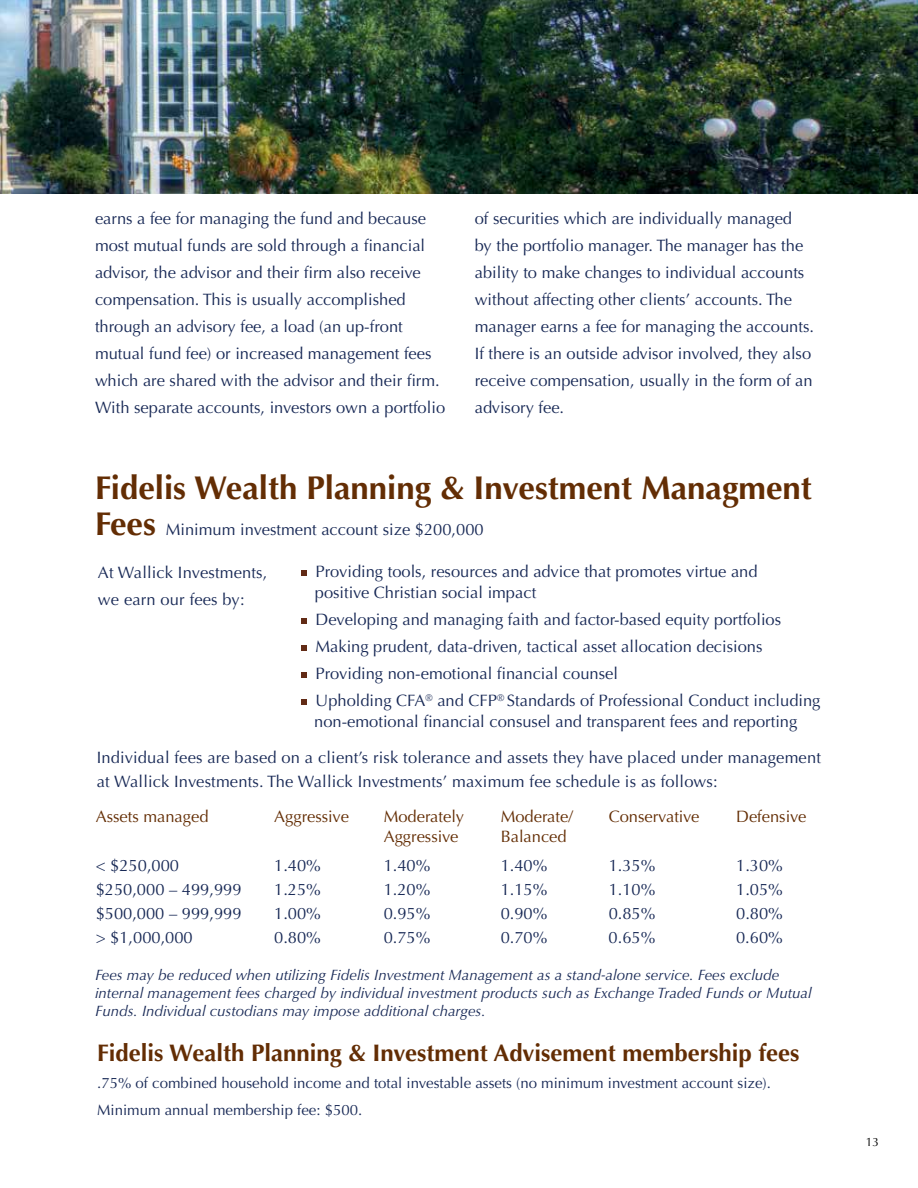
<style>
.page{position:relative;width:918px;height:1188px;background:#fff}
.page>*{position:absolute;margin:0;border:0;box-sizing:border-box;transform-origin:0 0}
.t1{font:700 33px "Optima";color:#632d04}
.t2{font:700 24px "Optima";color:#632d04}
.t3{font:16.5px/27px "Optima";color:#182956}
.t4{font:16.5px "Optima";color:#632d04}
.t5{font:italic 15px/18px "Optima";color:#182956}
.t6{font:15px/27px "Optima";color:#182956}
.t7{font:12px "Optima";color:#000}
.s1{font-weight:700;font-size:33px;color:#632d04}
</style>
<div class="page">
<img style="left:0;top:0;width:918px;height:193px">
<svg style="left:301px;top:570px;width:6px;height:6px"></svg>
<svg style="left:301px;top:618px;width:6px;height:6px"></svg>
<svg style="left:301px;top:645px;width:6px;height:6px"></svg>
<svg style="left:301px;top:672px;width:6px;height:6px"></svg>
<svg style="left:301px;top:699px;width:6px;height:6px"></svg>
<p class="t3" style="left:95px;top:205px;width:352px">earns a fee for managing the fund and because most mutual funds are sold through a financial advisor, the advisor and their firm also receive compensation. This is usually accomplished through an advisory fee, a load (an up-front mutual fund fee) or increased management fees which are shared with the advisor and their firm.<br>With separate accounts, investors own a portfolio</p>
<p class="t3" style="left:475px;top:205px;width:341px">of securities which are individually managed<br>by the portfolio manager. The manager has the ability to make changes to individual accounts without affecting other clients’ accounts. The manager earns a fee for managing the accounts.<br>If there is an outside advisor involved, they also receive compensation, usually in the form of an advisory fee.</p>
<h1 class="t1" style="left:95px;top:469px;width:718px">Fidelis Wealth Planning &amp; Investment Managment</h1>
<p class="t3" style="left:95px;top:516px;width:390px"><span class="s1">Fees</span> Minimum investment account size $200,000</p>
<p class="t3" style="left:315px;top:561px;width:444px;line-height:21px">Providing tools, resources and advice that promotes virtue and positive Christian social impact</p>
<p class="t3" style="left:316px;top:606px;width:507px">Developing and managing faith and factor-based equity portfolios Making prudent, data-driven, tactical asset allocation decisions Providing non-emotional financial counsel<br>Upholding CFA<sup>®</sup> and CFP<sup>®</sup> Standards of Professional Conduct including</p>
<p class="t3" style="left:97px;top:704px;width:726px;line-height:35.2px;text-indent:217px">non-emotional financial consusel and transparent fees and reporting<br>Individual fees are based on a client’s risk tolerance and assets they have placed under management</p>
<p class="t3" style="left:97px;top:768px;width:622px">at Wallick Investments. The Wallick Investments’ maximum fee schedule is as follows:</p>
<p class="t3" style="left:98px;top:559px;width:171px">At Wallick Investments, we earn our fees by:</p>
<p class="t4" style="left:96px;top:807px;width:114px">Assets managed</p>
<p class="t4" style="left:274px;top:807px;width:76px">Aggressive</p>
<p class="t4" style="left:384px;top:807px;width:82px">Moderately</p>
<p class="t4" style="left:501px;top:807px;width:74px">Moderate/</p>
<p class="t4" style="left:609px;top:807px;width:92px">Conservative</p>
<p class="t4" style="left:736px;top:807px;width:72px">Defensive</p>
<p class="t4" style="left:384px;top:827px;width:76px">Aggressive</p>
<p class="t4" style="left:501px;top:827px;width:68px">Balanced</p>
<p class="t3" style="left:96px;top:852px;width:85px">&lt; $250,000</p>
<p class="t3" style="left:274px;top:852px;width:48px">1.40%</p>
<p class="t3" style="left:384px;top:852px;width:48px">1.40%</p>
<p class="t3" style="left:501px;top:852px;width:48px">1.40%</p>
<p class="t3" style="left:609px;top:852px;width:48px">1.35%</p>
<p class="t3" style="left:736px;top:852px;width:48px">1.30%</p>
<p class="t3" style="left:96px;top:876px;width:147px">$250,000 – 499,999</p>
<p class="t3" style="left:274px;top:876px;width:48px">1.25%</p>
<p class="t3" style="left:384px;top:876px;width:48px">1.20%</p>
<p class="t3" style="left:501px;top:876px;width:48px">1.15%</p>
<p class="t3" style="left:609px;top:876px;width:48px">1.10%</p>
<p class="t3" style="left:736px;top:876px;width:48px">1.05%</p>
<p class="t3" style="left:96px;top:900px;width:147px">$500,000 – 999,999</p>
<p class="t3" style="left:274px;top:900px;width:48px">1.00%</p>
<p class="t3" style="left:384px;top:900px;width:48px">0.95%</p>
<p class="t3" style="left:501px;top:900px;width:48px">0.90%</p>
<p class="t3" style="left:609px;top:900px;width:48px">0.85%</p>
<p class="t3" style="left:736px;top:900px;width:48px">0.80%</p>
<p class="t3" style="left:96px;top:924px;width:99px">&gt; $1,000,000</p>
<p class="t3" style="left:274px;top:924px;width:48px">0.80%</p>
<p class="t3" style="left:384px;top:924px;width:48px">0.75%</p>
<p class="t3" style="left:501px;top:924px;width:48px">0.70%</p>
<p class="t3" style="left:609px;top:924px;width:48px">0.65%</p>
<p class="t3" style="left:736px;top:924px;width:48px">0.60%</p>
<p class="t5" style="left:95px;top:966px;width:718px">Fees may be reduced when utilizing Fidelis Investment Management as a stand-alone service. Fees exclude internal management fees charged by individual investment products such as Exchange Traded Funds or Mutual<br>Funds. Individual custodians may impose additional charges.</p>
<h2 class="t2" style="left:97px;top:1039px;width:704px">Fidelis Wealth Planning &amp; Investment Advisement membership fees</h2>
<p class="t6" style="left:97px;top:1070px;width:675px">.75% of combined household income and total investable assets (no minimum investment account size).<br>Minimum annual membership fee: $500.</p>
<p class="t7" style="left:866px;top:1135px;width:15px">13</p>
</div>
